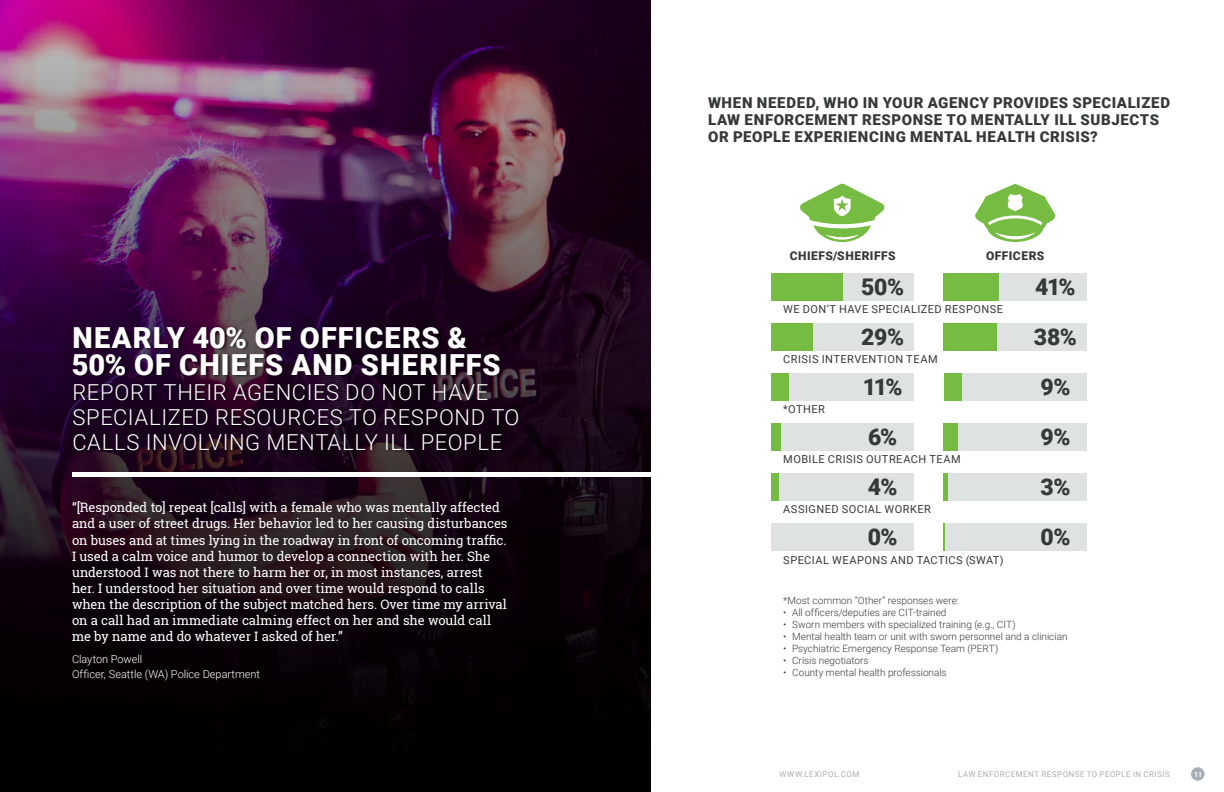
<style>
.page{position:relative;width:1224px;height:792px;background:#fff}
.page>*{position:absolute;margin:0;border:0;box-sizing:border-box;transform-origin:0 0}
.t1{font:900 29px/27px "Roboto";letter-spacing:.035em;color:#fff}
.t2{font:900 23px "Roboto";letter-spacing:-.015em;color:#353a36}
.t3{font:300 22px/25px "Roboto";letter-spacing:.025em;color:#fff}
.t4{font:900 15px/17px "Roboto";letter-spacing:.04em;color:#353a36}
.t5{font:13px/16px "Roboto Slab";letter-spacing:-.01em;color:#fff}
.t6{font:900 12px "Roboto";letter-spacing:.04em;color:#353a36}
.t7{font:11px "Roboto";letter-spacing:.04em;color:#353a36}
.t8{font:300 11px/15.6px "Roboto";letter-spacing:-.005em;color:#fff}
.t9{font:300 10px "Roboto";color:#353a36}
.t10{font:8px "Roboto";letter-spacing:.055em;color:#a8afb4}
.t11{font:700 7px "Roboto";color:#fff}
</style>
<div class="page">
<div style="left:1191px;top:767px;width:14px;height:14px;background:#a8afb4;border-radius:50%"></div>
<img style="left:0;top:0;width:651px;height:792px">
<div style="left:771px;top:273px;width:143px;height:28px;background:#dee2e3"></div>
<div style="left:771px;top:273px;width:72px;height:28px;background:#76bc43"></div>
<div style="left:944px;top:273px;width:143px;height:28px;background:#dee2e3"></div>
<div style="left:771px;top:323px;width:143px;height:28px;background:#dee2e3"></div>
<div style="left:944px;top:323px;width:143px;height:28px;background:#dee2e3"></div>
<div style="left:771px;top:373px;width:143px;height:28px;background:#dee2e3"></div>
<div style="left:944px;top:373px;width:143px;height:28px;background:#dee2e3"></div>
<div style="left:771px;top:423px;width:143px;height:28px;background:#dee2e3"></div>
<div style="left:944px;top:423px;width:143px;height:28px;background:#dee2e3"></div>
<div style="left:771px;top:473px;width:143px;height:28px;background:#dee2e3"></div>
<div style="left:944px;top:473px;width:143px;height:28px;background:#dee2e3"></div>
<div style="left:771px;top:523px;width:143px;height:28px;background:#dee2e3"></div>
<div style="left:944px;top:523px;width:143px;height:28px;background:#dee2e3"></div>
<div style="left:771px;top:323px;width:42px;height:28px;background:#76bc43"></div>
<div style="left:771px;top:373px;width:18px;height:28px;background:#76bc43"></div>
<div style="left:944px;top:373px;width:18px;height:28px;background:#76bc43"></div>
<div style="left:771px;top:423px;width:10px;height:28px;background:#76bc43"></div>
<div style="left:771px;top:473px;width:8px;height:28px;background:#76bc43"></div>
<div style="left:944px;top:273px;width:55px;height:28px;background:#76bc43"></div>
<div style="left:944px;top:323px;width:53px;height:28px;background:#76bc43"></div>
<svg style="left:944px;top:523px;width:1px;height:28px"></svg>
<div style="left:944px;top:423px;width:14px;height:28px;background:#76bc43"></div>
<hr style="left:944px;top:473px;width:4px;height:28px;background:#76bc43">
<svg style="left:800px;top:184px;width:85px;height:58px"></svg>
<svg style="left:975px;top:184px;width:81px;height:58px"></svg>
<div style="left:73px;top:326px;width:449px;height:127px;background:#000;opacity:.5"></div>
<hr style="left:72px;top:472px;width:634px;height:4px;background:#fff">
<h1 class="t1" style="left:72px;top:323px;width:430px">NEARLY 40% OF OFFICERS &amp;<br>50% OF CHIEFS AND SHERIFFS</h1>
<h3 class="t3" style="left:72px;top:379px;width:449px">REPORT THEIR AGENCIES DO NOT HAVE<br>SPECIALIZED RESOURCES TO RESPOND TO<br>CALLS INVOLVING MENTALLY ILL PEOPLE</h3>
<p class="t5" style="left:72px;top:500px;width:437px">“[Responded to] repeat [calls] with a female who was mentally affected and a user of street drugs. Her behavior led to her causing disturbances on buses and at times lying in the roadway in front of oncoming traffic.<br>I used a calm voice and humor to develop a connection with her. She understood I was not there to harm her or, in most instances, arrest her. I understood her situation and over time would respond to calls when the description of the subject matched hers. Over time my arrival on a call had an immediate calming effect on her and she would call me by name and do whatever I asked of her.”</p>
<p class="t8" style="left:72px;top:651px;width:189px">Clayton Powell<br>Officer, Seattle (WA) Police Department</p>
<p class="t4" style="left:708px;top:93px;width:463px">WHEN NEEDED, WHO IN YOUR AGENCY PROVIDES SPECIALIZED<br>LAW ENFORCEMENT RESPONSE TO MENTALLY ILL SUBJECTS<br>OR PEOPLE EXPERIENCING MENTAL HEALTH CRISIS?</p>
<p class="t6" style="left:790px;top:247px;width:107px">CHIEFS/SHERIFFS</p>
<p class="t6" style="left:986px;top:247px;width:60px">OFFICERS</p>
<h2 class="t2" style="left:861px;top:271px;width:45px">50%</h2>
<h2 class="t2" style="left:1035px;top:271px;width:42px">41%</h2>
<h2 class="t2" style="left:861px;top:321px;width:44px">29%</h2>
<h2 class="t2" style="left:1034px;top:321px;width:45px">38%</h2>
<h2 class="t2" style="left:863px;top:371px;width:41px">11%</h2>
<h2 class="t2" style="left:1040px;top:371px;width:32px">9%</h2>
<h2 class="t2" style="left:868px;top:421px;width:31px">6%</h2>
<h2 class="t2" style="left:1040px;top:421px;width:32px">9%</h2>
<h2 class="t2" style="left:868px;top:471px;width:31px">4%</h2>
<h2 class="t2" style="left:1040px;top:471px;width:32px">3%</h2>
<h2 class="t2" style="left:868px;top:521px;width:32px">0%</h2>
<h2 class="t2" style="left:1040px;top:521px;width:32px">0%</h2>
<p class="t7" style="left:783px;top:301px;width:221px">WE DON’T HAVE SPECIALIZED RESPONSE</p>
<p class="t7" style="left:783px;top:351px;width:156px">CRISIS INTERVENTION TEAM</p>
<p class="t7" style="left:783px;top:401px;width:43px">*OTHER</p>
<p class="t7" style="left:783px;top:451px;width:179px">MOBILE CRISIS OUTREACH TEAM</p>
<p class="t7" style="left:783px;top:501px;width:149px">ASSIGNED SOCIAL WORKER</p>
<p class="t7" style="left:783px;top:552px;width:222px">SPECIAL WEAPONS AND TACTICS (SWAT)</p>
<p class="t9" style="left:783px;top:593px;width:177px">*Most common “Other” responses were:</p>
<p class="t9" style="left:783px;top:605px;width:165px">• All officers/deputies are CIT-trained</p>
<p class="t9" style="left:783px;top:617px;width:234px">• Sworn members with specialized training (e.g., CIT)</p>
<p class="t9" style="left:783px;top:629px;width:286px">• Mental health team or unit with sworn personnel and a clinician</p>
<p class="t9" style="left:783px;top:641px;width:217px">• Psychiatric Emergency Response Team (PERT)</p>
<p class="t9" style="left:783px;top:653px;width:87px">• Crisis negotiators</p>
<p class="t9" style="left:783px;top:665px;width:165px">• County mental health professionals</p>
<p class="t10" style="left:780px;top:768px;width:81px">WWW.LEXIPOL.COM</p>
<p class="t10" style="left:958px;top:768px;width:213px">LAW ENFORCEMENT RESPONSE TO PEOPLE IN CRISIS</p>
<p class="t11" style="left:1194px;top:769px;width:10px">11</p>
</div>
